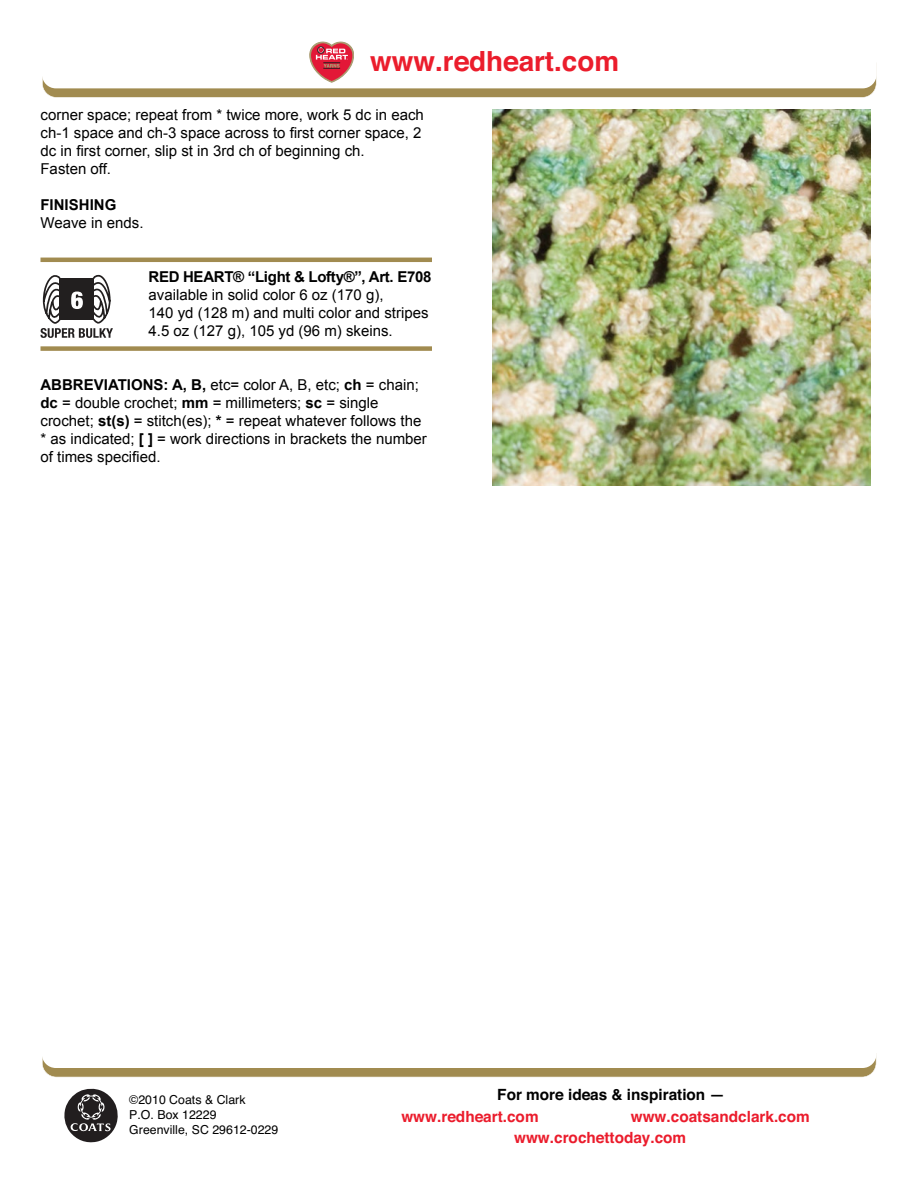
<style>
.page{position:relative;width:918px;height:1188px;background:#fff}
.page>*{position:absolute;margin:0;border:0;box-sizing:border-box;transform-origin:0 0}
.t1{font:700 27.75px "Helvetica";color:#eb1d2c}
.t2{font:700 15.45px/20.9px "Helvetica";color:#eb1c2c}
.t3{font:700 15.45px "Helvetica";color:#000}
.t4{font:15px/18px "Arial";color:#000}
.t5{font:700 15px "Arial";letter-spacing:-.02em;color:#000}
.t6{font:700 15px "Arial";color:#000}
.t7{font:12.3px/14.9px "Helvetica";color:#000}
.s1{font-weight:700}
</style>
<div class="page">
<svg style="left:42px;top:42px;width:834px;height:56px"></svg>
<svg style="left:42px;top:1057px;width:834px;height:20px"></svg>
<svg style="left:64px;top:1089px;width:54px;height:53px"></svg>
<hr style="left:40px;top:258px;width:392px;height:4px;background:#a18b50">
<div style="left:40px;top:346px;width:392px;height:5px;background:#a18b50"></div>
<svg style="left:40px;top:274px;width:73px;height:64px"></svg>
<img style="left:493px;top:109px;width:378px;height:377px">
<h1 class="t1" style="left:370px;top:36px;width:250px">www.redheart.com</h1>
<p class="t4" style="left:40px;top:106px;width:385px">corner space; repeat from * twice more, work 5 dc in each ch-1 space and ch-3 space across to first corner space, 2 dc in first corner, slip st in 3rd ch of beginning ch.<br>Fasten off.</p>
<p class="t6" style="left:40px;top:197px;width:77px">FINISHING</p>
<p class="t4" style="left:40px;top:214px;width:105px">Weave in ends.</p>
<p class="t5" style="left:148px;top:269px;width:284px">RED HEART® “Light &amp; Lofty®”, Art. E708</p>
<p class="t4" style="left:148px;top:286px;width:282px">available in solid color 6 oz (170 g),<br>140 yd (128 m) and multi color and stripes<br>4.5 oz (127 g), 105 yd (96 m) skeins.</p>
<p class="t4" style="left:40px;top:376px;width:388px"><span class="s1">ABBREVIATIONS: A, B,</span> etc= color A, B, etc; <span class="s1">ch</span> = chain; <span class="s1">dc</span> = double crochet; <span class="s1">mm</span> = millimeters; <span class="s1">sc</span> = single crochet; <span class="s1">st(s)</span> = stitch(es); <span class="s1">*</span> = repeat whatever follows the * as indicated; <span class="s1">[ ]</span> = work directions in brackets the number of times specified.</p>
<p class="t7" style="left:129px;top:1093px;width:151px">©2010 Coats &amp; Clark<br>P.O. Box 12229<br>Greenville, SC 29612-0229</p>
<p class="t3" style="left:497px;top:1082px;width:229px">For more ideas &amp; inspiration —</p>
<p class="t2" style="left:401px;top:1106px;width:139px">www.redheart.com</p>
<p class="t2" style="left:514px;top:1106px;width:297px;text-indent:117px">www.coatsandclark.com www.crochettoday.com</p>
</div>
